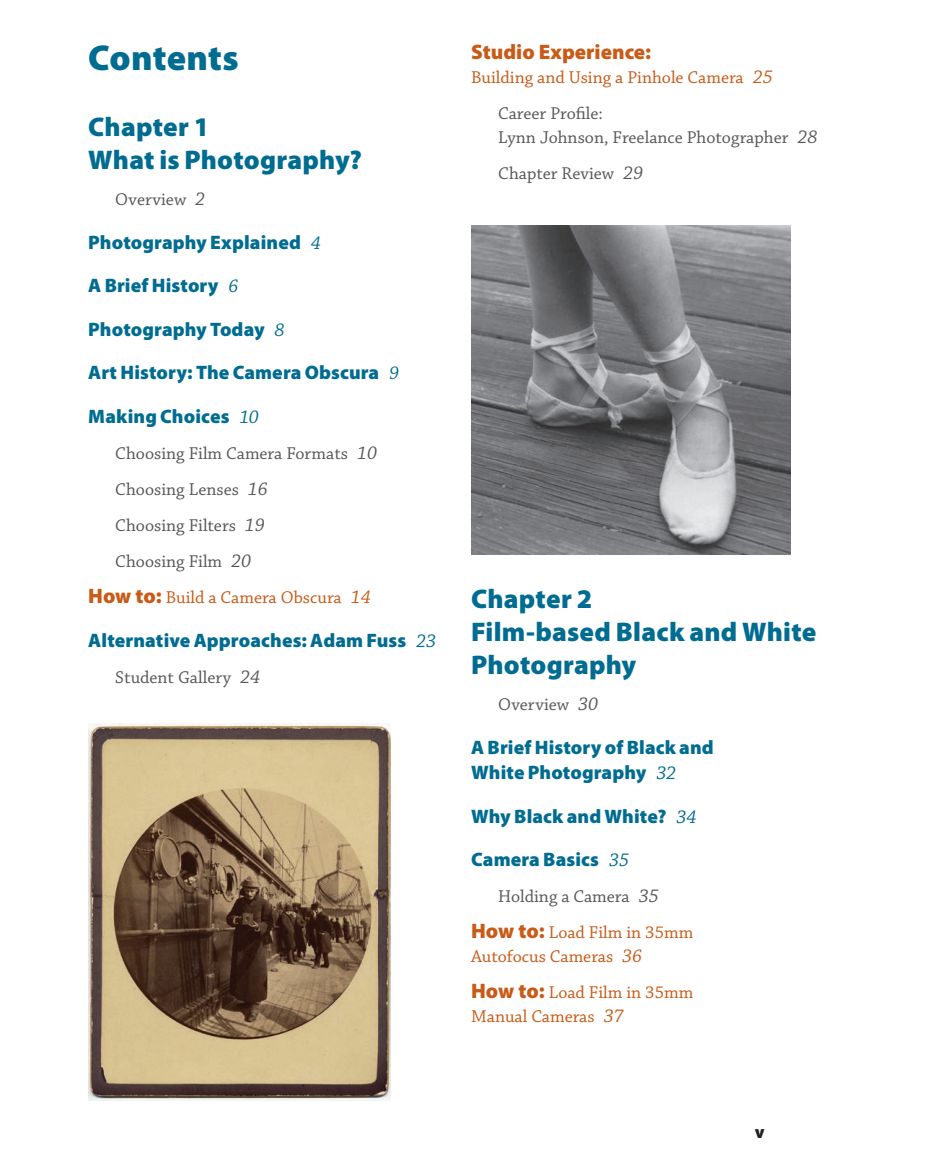
<style>
.page{position:relative;width:928px;height:1176px;background:#fff}
.page>*{position:absolute;margin:0;border:0;box-sizing:border-box;transform-origin:0 0}
.t1{font:900 36px "Myriad Pro";letter-spacing:.005em;color:#006c91}
.t2{font:900 27px/33px "Myriad Pro";letter-spacing:.01em;color:#006c91}
.t3{font:900 21px "Myriad Pro";color:#c85b18}
.t4{font:900 19.5px/25.5px "Myriad Pro";letter-spacing:.005em;color:#006c91}
.t5{font:18px/36px "Chaparral Pro";color:#57585a}
.t6{font:18px/36px "Chaparral Pro";color:#c85b18}
.t7{font:900 18px "Myriad Pro";color:#231f20}
.s1{font-style:italic;font-size:19.5px}
.s2{font-family:"Chaparral Pro";font-weight:400;font-style:italic}
.s3{font-family:"Myriad Pro";font-weight:900;font-size:21px}
.s4{color:#57585a}
.s5{font-family:"Myriad Pro";font-weight:900;font-size:21px;color:#c85b18}
.s6{color:#c85b18}
</style>
<div class="page">
<img style="left:88px;top:723px;width:302px;height:377px">
<img style="left:471px;top:226px;width:318px;height:328px">
<h1 class="t1" style="left:88px;top:34px;width:152px">Contents</h1>
<h2 class="t2" style="left:88px;top:110px;width:275px">Chapter 1<br>What is Photography?</h2>
<p class="t5" style="left:115px;top:182px;width:91px">Overview <span class="s1">2</span></p>
<p class="t4" style="left:88px;top:229px;width:234px">Photography Explained <span class="s2">4</span></p>
<p class="t4" style="left:88px;top:272px;width:152px">A Brief History <span class="s2">6</span></p>
<p class="t4" style="left:88px;top:316px;width:198px">Photography Today <span class="s2">8</span></p>
<p class="t4" style="left:88px;top:359px;width:312px">Art History: The Camera Obscura <span class="s2">9</span></p>
<p class="t4" style="left:88px;top:403px;width:172px">Making Choices <span class="s2">10</span></p>
<p class="t5" style="left:115px;top:436px;width:263px">Choosing Film Camera Formats <span class="s1">10</span></p>
<p class="t5" style="left:115px;top:472px;width:154px">Choosing Lenses <span class="s1">16</span></p>
<p class="t5" style="left:115px;top:508px;width:151px">Choosing Filters <span class="s1">19</span></p>
<p class="t5" style="left:115px;top:544px;width:137px">Choosing Film <span class="s1">20</span></p>
<p class="t6" style="left:88px;top:580px;width:284px"><span class="s3">How to:</span> Build a Camera Obscura <span class="s1">14</span></p>
<p class="t4" style="left:88px;top:626px;width:349px">Alternative Approaches: Adam Fuss <span class="s2">23</span></p>
<p class="t5" style="left:115px;top:659px;width:146px">Student Gallery <span class="s1">24</span></p>
<p class="t3" style="left:471px;top:38px;width:181px">Studio Experience:</p>
<p class="t6" style="left:498px;top:60px;width:276px;text-indent:-27px">Building and Using a Pinhole Camera <span class="s1">25<br></span><span class="s4">Career Profile:</span></p>
<p class="t5" style="left:498px;top:120px;width:320px">Lynn Johnson, Freelance Photographer <span class="s1">28<br></span>Chapter Review <span class="s1">29</span></p>
<h2 class="t2" style="left:471px;top:581px;width:346px">Chapter 2<br>Film-based Black and White<br>Photography</h2>
<p class="t5" style="left:498px;top:687px;width:101px">Overview <span class="s1">30</span></p>
<p class="t4" style="left:471px;top:733px;width:244px">A Brief History of Black and<br>White Photography <span class="s2">32</span></p>
<p class="t4" style="left:471px;top:802px;width:227px">Why Black and White? <span class="s2">34</span></p>
<p class="t4" style="left:471px;top:846px;width:159px">Camera Basics <span class="s2">35</span></p>
<p class="t5" style="left:471px;top:879px;width:224px;text-align:center">Holding a Camera <span class="s1">35<br></span><span class="s5">How to:</span> <span class="s6">Load Film in 35mm</span></p>
<p class="t6" style="left:471px;top:939px;width:224px">Autofocus Cameras <span class="s1">36<br></span><span class="s3">How to:</span> Load Film in 35mm</p>
<p class="t6" style="left:471px;top:999px;width:154px">Manual Cameras <span class="s1">37</span></p>
<p class="t7" style="left:754px;top:1119px;width:11px">v</p>
</div>
